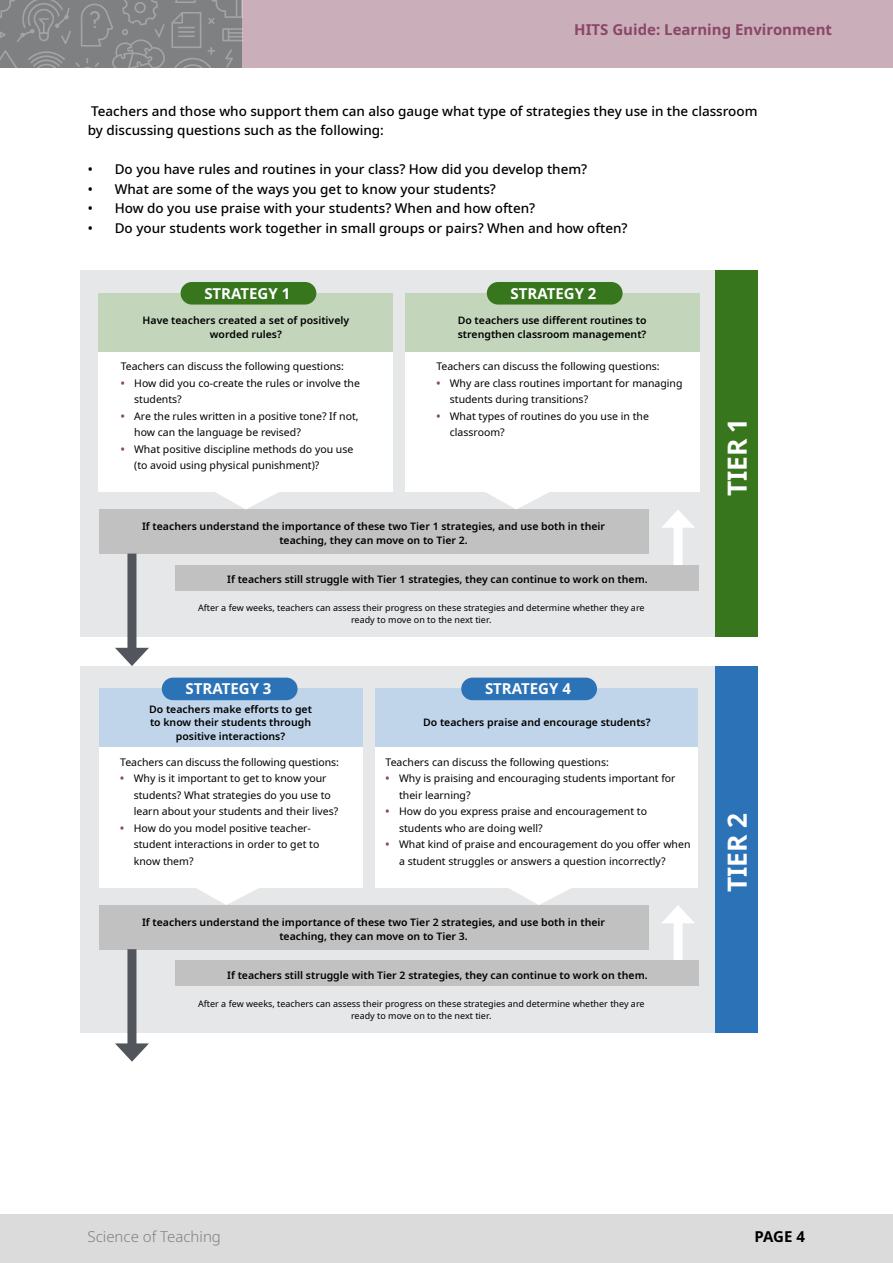
<style>
.page{position:relative;width:893px;height:1263px;background:#fff}
.page>*{position:absolute;margin:0;border:0;box-sizing:border-box;transform-origin:0 0}
.Table_Heading{font:700 26.4px "Noto Sans";letter-spacing:-.01em;color:#fff}
.Figure_Heading{font:700 15px "Noto Sans";color:#fff}
.t1{font:700 15px "Noto Sans";color:#8b4768}
.t2{font:300 15px "Noto Sans";color:#7f8081}
.t3{font:700 15px "Noto Sans";color:#000}
.Body{font:500 13.5px/19.5px "Noto Sans";color:#000}
.Figure_Body{font:10.5px/16.5px "Noto Sans";color:#000}
.Figure_Move_on{font:600 10.5px/13.5px "Noto Sans";color:#000;text-align:center}
.Figure_Warning{font:9px/12px "Noto Sans";color:#000;text-align:center}
.s1{font-weight:700;color:#8b4768}
</style>
<div class="page">
<div style="left:0;top:0;width:893px;height:67px;background:#caaeb9"></div>
<svg style="left:0;top:0;width:242px;height:67px"></svg>
<div style="left:0;top:1214px;width:893px;height:49px;background:#dcdbdc"></div>
<div style="left:81px;top:270px;width:634px;height:367px;background:#e5e7e8"></div>
<div style="left:715px;top:270px;width:43px;height:367px;background:#38761d"></div>
<div style="left:99px;top:343px;width:294px;height:149px;background:#fff"></div>
<div style="left:405px;top:343px;width:294px;height:149px;background:#fff"></div>
<div style="left:99px;top:293px;width:294px;height:58px;background:#c3d6bb"></div>
<div style="left:99px;top:509px;width:549px;height:45px;background:#c1c1c2"></div>
<div style="left:405px;top:293px;width:294px;height:58px;background:#c3d6bb"></div>
<div style="left:181px;top:282px;width:135px;height:23px;background:#38761d;border-radius:11px"></div>
<div style="left:487px;top:282px;width:136px;height:23px;background:#38761d;border-radius:11px"></div>
<svg style="left:215px;top:492px;width:63px;height:17px"></svg>
<svg style="left:486px;top:492px;width:63px;height:17px"></svg>
<div style="left:674px;top:520px;width:8px;height:49px;background:#fff"></div>
<svg style="left:661px;top:510px;width:34px;height:18px"></svg>
<div style="left:127px;top:554px;width:9px;height:101px;background:#52555b"></div>
<svg style="left:115px;top:648px;width:34px;height:18px"></svg>
<div style="left:176px;top:565px;width:523px;height:25px;background:#c1c1c2"></div>
<div style="left:81px;top:666px;width:634px;height:367px;background:#e5e7e8"></div>
<div style="left:715px;top:666px;width:43px;height:366px;background:#2c72b7"></div>
<div style="left:99px;top:739px;width:263px;height:148px;background:#fff"></div>
<div style="left:376px;top:739px;width:322px;height:148px;background:#fff"></div>
<div style="left:99px;top:689px;width:263px;height:58px;background:#c0d5e9"></div>
<div style="left:99px;top:905px;width:549px;height:44px;background:#c1c1c2"></div>
<div style="left:376px;top:689px;width:322px;height:58px;background:#c0d5e9"></div>
<div style="left:162px;top:678px;width:136px;height:22px;background:#2c72b7;border-radius:11px"></div>
<div style="left:461px;top:678px;width:136px;height:22px;background:#2c72b7;border-radius:11px"></div>
<svg style="left:194px;top:887px;width:66px;height:18px"></svg>
<svg style="left:507px;top:887px;width:66px;height:18px"></svg>
<div style="left:674px;top:916px;width:8px;height:49px;background:#fff"></div>
<svg style="left:662px;top:905px;width:32px;height:18px"></svg>
<div style="left:127px;top:949px;width:9px;height:101px;background:#52555b"></div>
<svg style="left:115px;top:1043px;width:34px;height:19px"></svg>
<div style="left:176px;top:960px;width:523px;height:26px;background:#c1c1c2"></div>
<h2 class="t1" style="left:574px;top:19px;width:259px">HITS Guide: Learning Environment</h2>
<p class="Body" style="left:88px;top:101px;width:671px">Teachers and those who support them can also gauge what type of strategies they use in the classroom by discussing questions such as the following:</p>
<p class="Body" style="left:88px;top:160px;width:501px">• Do you have rules and routines in your class? How did you develop them?</p>
<p class="Body" style="left:88px;top:179px;width:410px">• What are some of the ways you get to know your students?</p>
<p class="Body" style="left:88px;top:199px;width:449px">• How do you use praise with your students? When and how often?</p>
<p class="Body" style="left:88px;top:218px;width:541px">• Do your students work together in small groups or pairs? When and how often?</p>
<p class="Figure_Heading" style="left:204px;top:283px;width:87px">STRATEGY 1</p>
<p class="Figure_Heading" style="left:511px;top:283px;width:87px">STRATEGY 2</p>
<p class="Figure_Move_on" style="left:143px;top:314px;width:208px">Have teachers created a set of positively worded rules?</p>
<p class="Figure_Body" style="left:121px;top:358px;width:225px">Teachers can discuss the following questions:</p>
<p class="Figure_Body" style="left:134px;top:375px;width:227px;text-indent:-14px"><span class="s1">•</span> How did you co-create the rules or involve the students?</p>
<p class="Figure_Body" style="left:134px;top:408px;width:226px;text-indent:-14px"><span class="s1">•</span> Are the rules written in a positive tone? If not, how can the language be revised?</p>
<p class="Figure_Body" style="left:134px;top:441px;width:221px;text-indent:-14px"><span class="s1">•</span> What positive discipline methods do you use (to avoid using physical punishment)?</p>
<p class="Figure_Move_on" style="left:458px;top:314px;width:190px;text-align:left">Do teachers use different routines to strengthen classroom management?</p>
<p class="Figure_Body" style="left:436px;top:358px;width:225px">Teachers can discuss the following questions:</p>
<p class="Figure_Body" style="left:450px;top:375px;width:234px;text-indent:-14px"><span class="s1">•</span> Why are class routines important for managing students during transitions?</p>
<p class="Figure_Body" style="left:450px;top:408px;width:201px;text-indent:-14px"><span class="s1">•</span> What types of routines do you use in the classroom?</p>
<p class="Figure_Move_on" style="left:142px;top:520px;width:465px">If teachers understand the importance of these two Tier 1 strategies, and use both in their teaching, they can move on to Tier 2.</p>
<p class="Figure_Move_on" style="left:227px;top:573px;width:422px">If teachers still struggle with Tier 1 strategies, they can continue to work on them.</p>
<p class="Figure_Warning" style="left:198px;top:602px;width:448px">After a few weeks, teachers can assess their progress on these strategies and determine whether they are ready to move on to the next tier.</p>
<p class="Figure_Heading" style="left:186px;top:678px;width:87px">STRATEGY 3</p>
<p class="Figure_Heading" style="left:485px;top:678px;width:87px">STRATEGY 4</p>
<p class="Figure_Move_on" style="left:149px;top:703px;width:164px">Do teachers make efforts to get to know their students through positive interactions?</p>
<p class="Figure_Body" style="left:120px;top:754px;width:220px">Teachers can discuss the following questions:</p>
<p class="Figure_Body" style="left:134px;top:770px;width:206px;text-indent:-14px"><span class="s1">•</span> Why is it important to get to know your students? What strategies do you use to learn about your students and their lives?</p>
<p class="Figure_Body" style="left:134px;top:820px;width:187px;text-indent:-14px"><span class="s1">•</span> How do you model positive teacher&shy;student interactions in order to get to know them?</p>
<p class="Figure_Move_on" style="left:423px;top:716px;width:229px">Do teachers praise and encourage students?</p>
<p class="Figure_Body" style="left:386px;top:754px;width:225px">Teachers can discuss the following questions:</p>
<p class="Figure_Body" style="left:399px;top:770px;width:278px;text-indent:-14px"><span class="s1">•</span> Why is praising and encouraging students important for their learning?</p>
<p class="Figure_Body" style="left:399px;top:803px;width:249px;text-indent:-14px"><span class="s1">•</span> How do you express praise and encouragement to students who are doing well?</p>
<p class="Figure_Body" style="left:399px;top:836px;width:293px;text-indent:-14px"><span class="s1">•</span> What kind of praise and encouragement do you offer when a student struggles or answers a question incorrectly?</p>
<p class="Figure_Move_on" style="left:142px;top:916px;width:465px">If teachers understand the importance of these two Tier 2 strategies, and use both in their teaching, they can move on to Tier 3.</p>
<p class="Figure_Move_on" style="left:227px;top:968px;width:422px">If teachers still struggle with Tier 2 strategies, they can continue to work on them.</p>
<p class="Figure_Warning" style="left:198px;top:998px;width:448px">After a few weeks, teachers can assess their progress on these strategies and determine whether they are ready to move on to the next tier.</p>
<p class="Table_Heading" style="left:718px;top:496px;width:78px;rotate:-90deg">TIER 1</p>
<p class="Table_Heading" style="left:718px;top:892px;width:80px;rotate:-90deg">TIER 2</p>
<h2 class="t2" style="left:88px;top:1226px;width:135px">Science of Teaching</h2>
<h2 class="t3" style="left:754px;top:1226px;width:52px">PAGE 4</h2>
</div>
